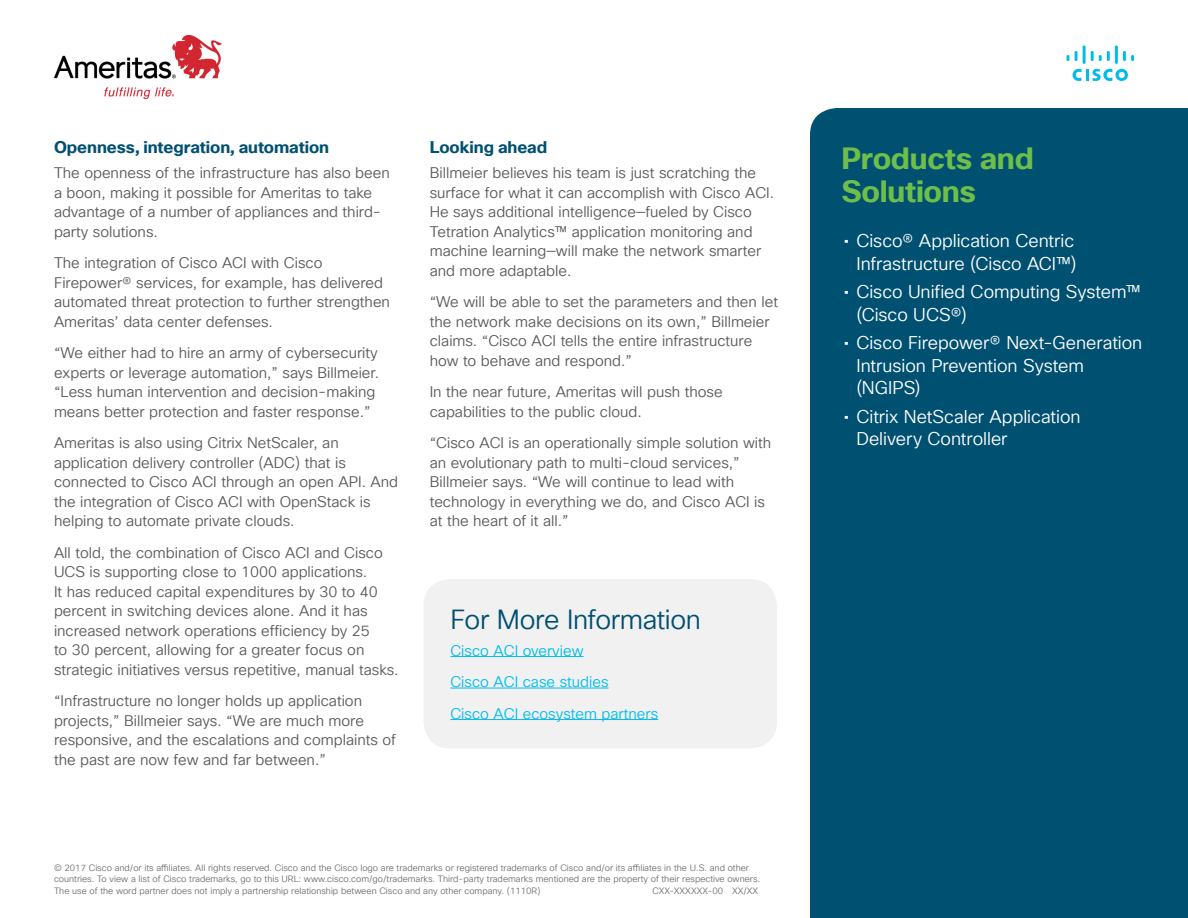
<style>
.page{position:relative;width:1188px;height:918px;background:#fff}
.page>*{position:absolute;margin:0;border:0;box-sizing:border-box;transform-origin:0 0}
.t1{font:700 30px/33px "Cisco Sans TT";letter-spacing:-.01em;color:#6ebe4a}
.t2{font:27px "Cisco Sans TT Light";letter-spacing:-.015em;color:#005072}
.t3{font:18px/22.5px "Cisco Sans TT Light";color:#fff}
.t4{font:700 16.5px "Cisco Sans TT";letter-spacing:-.005em;color:#005072}
.t5{font:15px/19.5px "Cisco Sans TT Light";color:#58595b}
.t6{font:15px/31.5px "Cisco Sans TT Light";color:#00bceb}
.t7{font:9px/11.2px "Cisco Sans TT Light";color:#6d6e71}
.s1{font-family:"Cisco Sans TT"}
</style>
<div class="page">
<svg style="left:1073px;top:69px;width:55px;height:12px"></svg>
<svg style="left:1067px;top:55px;width:2px;height:6px"></svg>
<svg style="left:1075px;top:51px;width:3px;height:10px"></svg>
<hr style="left:1083px;top:45px;width:3px;height:19px;background:#00bceb">
<svg style="left:1091px;top:51px;width:19px;height:10px"></svg>
<hr style="left:1115px;top:45px;width:3px;height:19px;background:#00bceb">
<svg style="left:1123px;top:51px;width:11px;height:10px"></svg>
<div style="left:810px;top:108px;width:378px;height:810px;background:#005072"></div>
<div style="left:423px;top:579px;width:354px;height:169px;background:#f1f1f2;border-radius:27px"></div>
<hr style="left:450px;top:656px;width:134px;height:1px;background:#00bceb">
<hr style="left:450px;top:688px;width:159px;height:1px;background:#00bceb">
<hr style="left:450px;top:719px;width:208px;height:1px;background:#00bceb">
<img style="left:54px;top:36px;width:167px;height:63px">
<p class="t4" style="left:54px;top:136px;width:277px">Openness, integration, automation</p>
<p class="t5" style="left:54px;top:163px;width:337px">The openness of the infrastructure has also been a boon, making it possible for Ameritas to take advantage of a number of appliances and third&shy;party solutions.</p>
<p class="t5" style="left:54px;top:253px;width:338px">The integration of Cisco ACI with Cisco Firepower® services, for example, has delivered automated threat protection to further strengthen Ameritas’ data center defenses.</p>
<p class="t5" style="left:54px;top:343px;width:327px">“We either had to hire an army of cybersecurity experts or leverage automation,” says Billmeier. “Less human intervention and decision-making means better protection and faster response.”</p>
<p class="t5" style="left:54px;top:433px;width:346px">Ameritas is also using Citrix NetScaler, an application delivery controller (ADC) that is connected to Cisco ACI through an open API. And the integration of Cisco ACI with OpenStack is helping to automate private clouds.</p>
<p class="t5" style="left:54px;top:543px;width:346px">All told, the combination of Cisco ACI and Cisco UCS is supporting close to 1000 applications.<br>It has reduced capital expenditures by 30 to 40 percent in switching devices alone. And it has increased network operations efficiency by 25<br>to 30 percent, allowing for a greater focus on strategic initiatives versus repetitive, manual tasks.</p>
<p class="t5" style="left:54px;top:691px;width:343px">“Infrastructure no longer holds up application projects,” Billmeier says. “We are much more responsive, and the escalations and complaints of the past are now few and far between.”</p>
<p class="t4" style="left:430px;top:136px;width:119px">Looking ahead</p>
<p class="t5" style="left:430px;top:163px;width:346px">Billmeier believes his team is just scratching the surface for what it can accomplish with Cisco ACI.<br>He says additional intelligence—fueled by Cisco Tetration Analytics™ application monitoring and machine learning—will make the network smarter and more adaptable.</p>
<p class="t5" style="left:430px;top:292px;width:350px">“We will be able to set the parameters and then let the network make decisions on its own,” Billmeier claims. “Cisco ACI tells the entire infrastructure how to behave and respond.”</p>
<p class="t5" style="left:430px;top:382px;width:295px">In the near future, Ameritas will push those capabilities to the public cloud.</p>
<p class="t5" style="left:430px;top:433px;width:343px">“Cisco ACI is an operationally simple solution with an evolutionary path to multi-cloud services,” Billmeier says. “We will continue to lead with technology in everything we do, and Cisco ACI is at the heart of it all.”</p>
<h2 class="t2" style="left:450px;top:602px;width:252px">For More Information</h2>
<p class="t6" style="left:450px;top:635px;width:209px">Cisco ACI overview<br>Cisco ACI case studies<br>Cisco ACI ecosystem partners</p>
<p class="t7" style="left:54px;top:863px;width:708px">© 2017 Cisco and/or its affiliates. All rights reserved. Cisco and the Cisco logo are trademarks or registered trademarks of Cisco and/or its affiliates in the U.S. and other countries. To view a list of Cisco trademarks, go to this URL: www.cisco.com/go/trademarks. Third-party trademarks mentioned are the property of their respective owners.<br>The use of the word partner does not imply a partnership relationship between Cisco and any other company. (1110R)</p>
<p class="t7" style="left:652px;top:885px;width:107px">CXX-XXXXXX-00 XX/XX</p>
<h1 class="t1" style="left:842px;top:143px;width:194px">Products and<br>Solutions</h1>
<p class="t3" style="left:844px;top:231px;width:234px;text-align:right"><span class="s1">•</span> Cisco® Application Centric<br>Infrastructure (Cisco ACI™)</p>
<p class="t3" style="left:856px;top:282px;width:286px;text-indent:-13px"><span class="s1">•</span> Cisco Unified Computing System™ (Cisco UCS®)</p>
<p class="t3" style="left:856px;top:332px;width:287px;text-indent:-13px"><span class="s1">•</span> Cisco Firepower® Next-Generation<br>Intrusion Prevention System (NGIPS)</p>
<p class="t3" style="left:856px;top:406px;width:226px;text-indent:-13px"><span class="s1">•</span> Citrix NetScaler Application<br>Delivery Controller</p>
</div>
